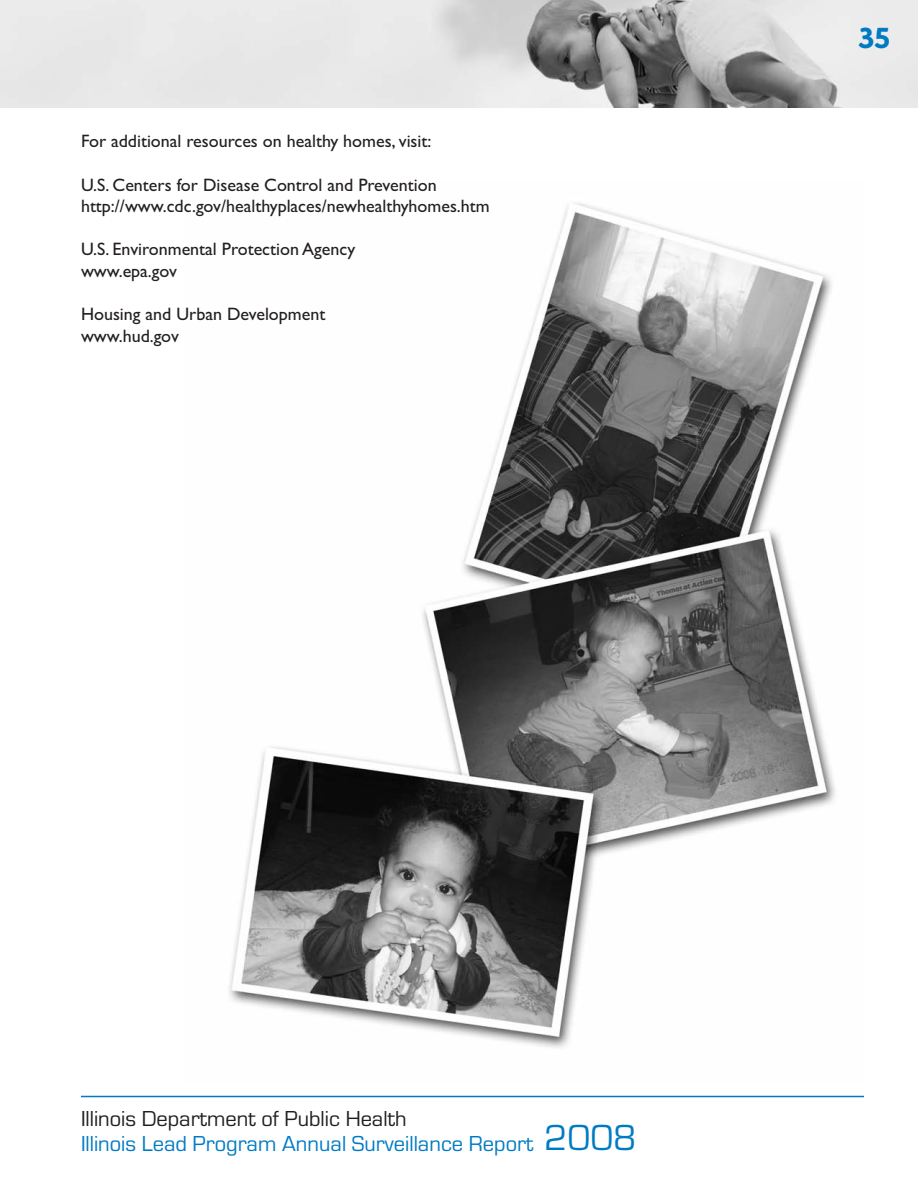
<style>
.page{position:relative;width:918px;height:1188px;background:#fff}
.page>*{position:absolute;margin:0;border:0;box-sizing:border-box;transform-origin:0 0}
.t1{font:800 31.5px "Adderville ITC";color:#007bc3}
.t2{font:22.5px/24px "Eurostile";color:#007bc3}
.t3{font:18px/21.6px "Gill Sans";color:#231f20}
.s1{color:#231f20}
.s2{font-size:37.5px}
</style>
<div class="page">
<img style="left:229px;top:203px;width:606px;height:845px">
<img style="left:0;top:0;width:918px;height:108px">
<hr style="left:81px;top:1096px;width:783px;height:1px;background:#007bc3">
<p class="t3" style="left:81px;top:130px;width:352px">For additional resources on healthy homes, visit:</p>
<p class="t3" style="left:81px;top:174px;width:410px">U.S. Centers for Disease Control and Prevention http://www.cdc.gov/healthyplaces/newhealthyhomes.htm</p>
<p class="t3" style="left:81px;top:238px;width:276px">U.S. Environmental Protection Agency www.epa.gov</p>
<p class="t3" style="left:81px;top:303px;width:246px">Housing and Urban Development www.hud.gov</p>
<h1 class="t1" style="left:859px;top:27px;width:33px">35</h1>
<p class="t2" style="left:81px;top:1107px;width:557px"><span class="s1">Illinois Department of Public Health<br></span>Illinois Lead Program Annual Surveillance Report <span class="s2">2008</span></p>
</div>
